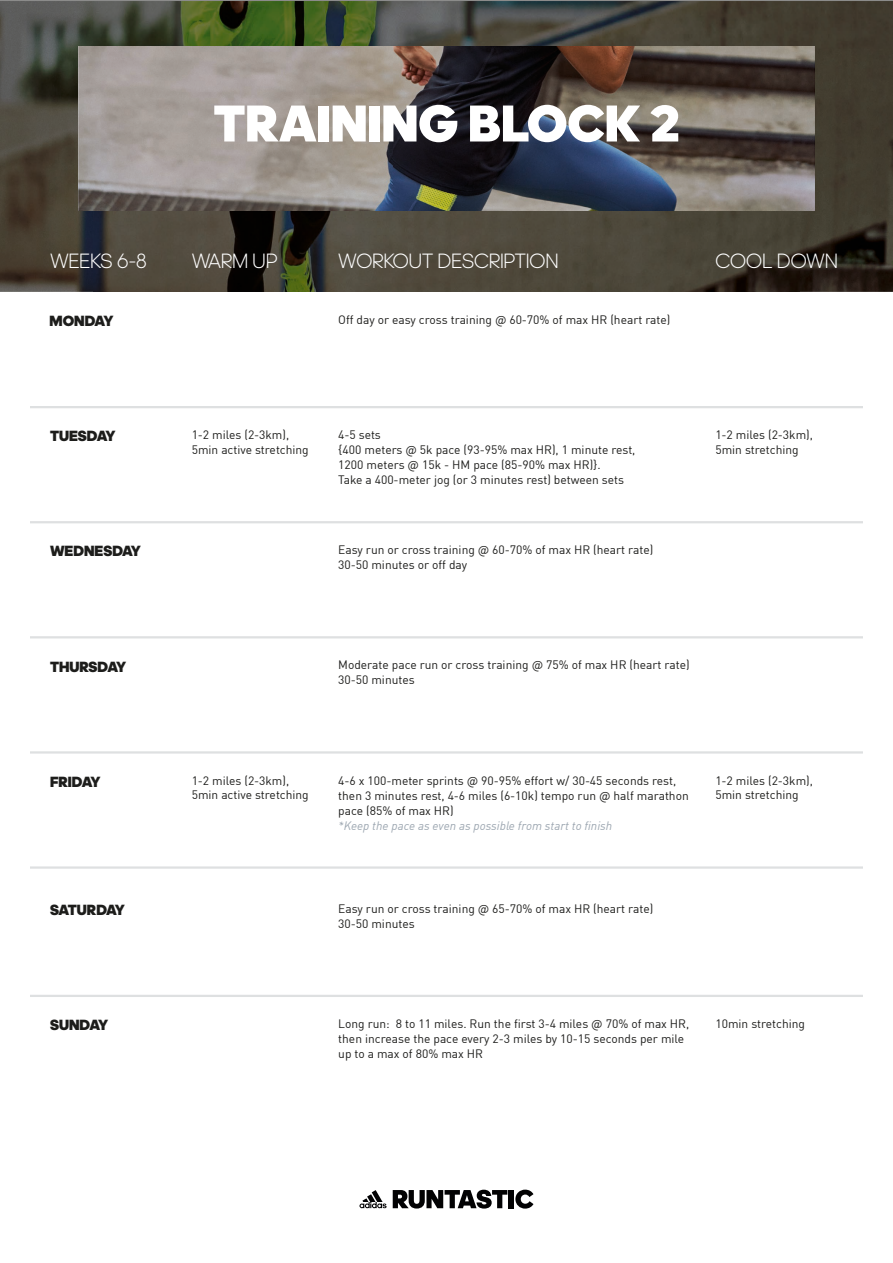
<style>
.page{position:relative;width:893px;height:1263px;background:#fff}
.page>*{position:absolute;margin:0;border:0;box-sizing:border-box;transform-origin:0 0}
.t1{font:900 52.5px "adineue PRO";color:#fff}
.t2{font:300 21px "adineue PRO";letter-spacing:.01em;color:#fff}
.t3{font:900 15px "adineue PRO";color:#1d1d1b}
.t4{font:900 15px "adineue PRO";letter-spacing:-.03em;color:#1d1d1b}
.t5{font:12px/15px "Adihaus DIN";color:#1d1d1b}
.t6{font:italic 12px "Adihaus DIN";color:#9da7b1}
</style>
<div class="page">
<img style="left:0;top:1px;width:93px;height:291px">
<img style="left:93px;top:1px;width:800px;height:48px">
<img style="left:800px;top:49px;width:93px;height:243px">
<img style="left:93px;top:210px;width:707px;height:82px">
<svg style="left:359px;top:1190px;width:28px;height:18px"></svg>
<svg style="left:393px;top:1190px;width:114px;height:18px"></svg>
<div style="left:509px;top:1190px;width:5px;height:18px;background:#020203"></div>
<svg style="left:515px;top:1189px;width:18px;height:19px"></svg>
<img style="left:79px;top:47px;width:735px;height:163px">
<hr style="left:30px;top:406px;width:833px;height:2px;background:#dee0e1">
<hr style="left:30px;top:521px;width:833px;height:2px;background:#dee0e1">
<hr style="left:30px;top:636px;width:833px;height:2px;background:#dee0e1">
<hr style="left:30px;top:751px;width:833px;height:2px;background:#dee0e1">
<hr style="left:30px;top:866px;width:833px;height:3px;background:#dee0e1">
<hr style="left:30px;top:995px;width:833px;height:2px;background:#dee0e1">
<h1 class="t1" style="left:213px;top:92px;width:467px">TRAINING BLOCK 2</h1>
<h2 class="t2" style="left:50px;top:249px;width:98px">WEEKS 6-8</h2>
<h2 class="t2" style="left:192px;top:249px;width:88px">WARM UP</h2>
<h2 class="t2" style="left:338px;top:249px;width:222px">WORKOUT DESCRIPTION</h2>
<h2 class="t2" style="left:715px;top:249px;width:124px">COOL DOWN</h2>
<p class="t3" style="left:50px;top:312px;width:65px">MONDAY</p>
<p class="t5" style="left:338px;top:311px;width:334px">Off day or easy cross training @ 60-70% of max HR (heart rate)</p>
<p class="t3" style="left:50px;top:427px;width:67px">TUESDAY</p>
<p class="t5" style="left:192px;top:426px;width:119px;line-height:14.4px">1-2 miles (2-3km),<br>5min active stretching</p>
<p class="t5" style="left:338px;top:426px;width:299px">4-5 sets<br>{400 meters @ 5k pace (93-95% max HR), 1 minute rest, 1200 meters @ 15k - HM pace (85-90% max HR)}.<br>Take a 400-meter jog (or 3 minutes rest) between sets</p>
<p class="t5" style="left:715px;top:426px;width:99px;line-height:14.4px">1-2 miles (2-3km),<br>5min stretching</p>
<p class="t3" style="left:50px;top:542px;width:93px">WEDNESDAY</p>
<p class="t5" style="left:338px;top:541px;width:317px">Easy run or cross training @ 60-70% of max HR (heart rate)<br>30-50 minutes or off day</p>
<p class="t3" style="left:50px;top:657px;width:78px">THURSDAY</p>
<p class="t5" style="left:338px;top:656px;width:353px">Moderate pace run or cross training @ 75% of max HR (heart rate)<br>30-50 minutes</p>
<p class="t3" style="left:50px;top:772px;width:52px">FRIDAY</p>
<p class="t5" style="left:192px;top:772px;width:119px;line-height:14.4px">1-2 miles (2-3km),<br>5min active stretching</p>
<p class="t5" style="left:338px;top:771px;width:352px">4-6 x 100-meter sprints @ 90-95% effort w/ 30-45 seconds rest, then 3 minutes rest, 4-6 miles (6-10k) tempo run @ half marathon pace (85% of max HR)</p>
<p class="t6" style="left:338px;top:816px;width:276px">*Keep the pace as even as possible from start to finish</p>
<p class="t5" style="left:715px;top:772px;width:99px;line-height:14.4px">1-2 miles (2-3km),<br>5min stretching</p>
<p class="t4" style="left:50px;top:901px;width:77px">SATURDAY</p>
<p class="t5" style="left:338px;top:900px;width:317px">Easy run or cross training @ 65-70% of max HR (heart rate)<br>30-50 minutes</p>
<p class="t3" style="left:50px;top:1016px;width:60px">SUNDAY</p>
<p class="t5" style="left:338px;top:1015px;width:353px">Long run: 8 to 11 miles. Run the first 3-4 miles @ 70% of max HR, then increase the pace every 2-3 miles by 10-15 seconds per mile up to a max of 80% max HR</p>
<p class="t5" style="left:715px;top:1015px;width:91px">10min stretching</p>
</div>
